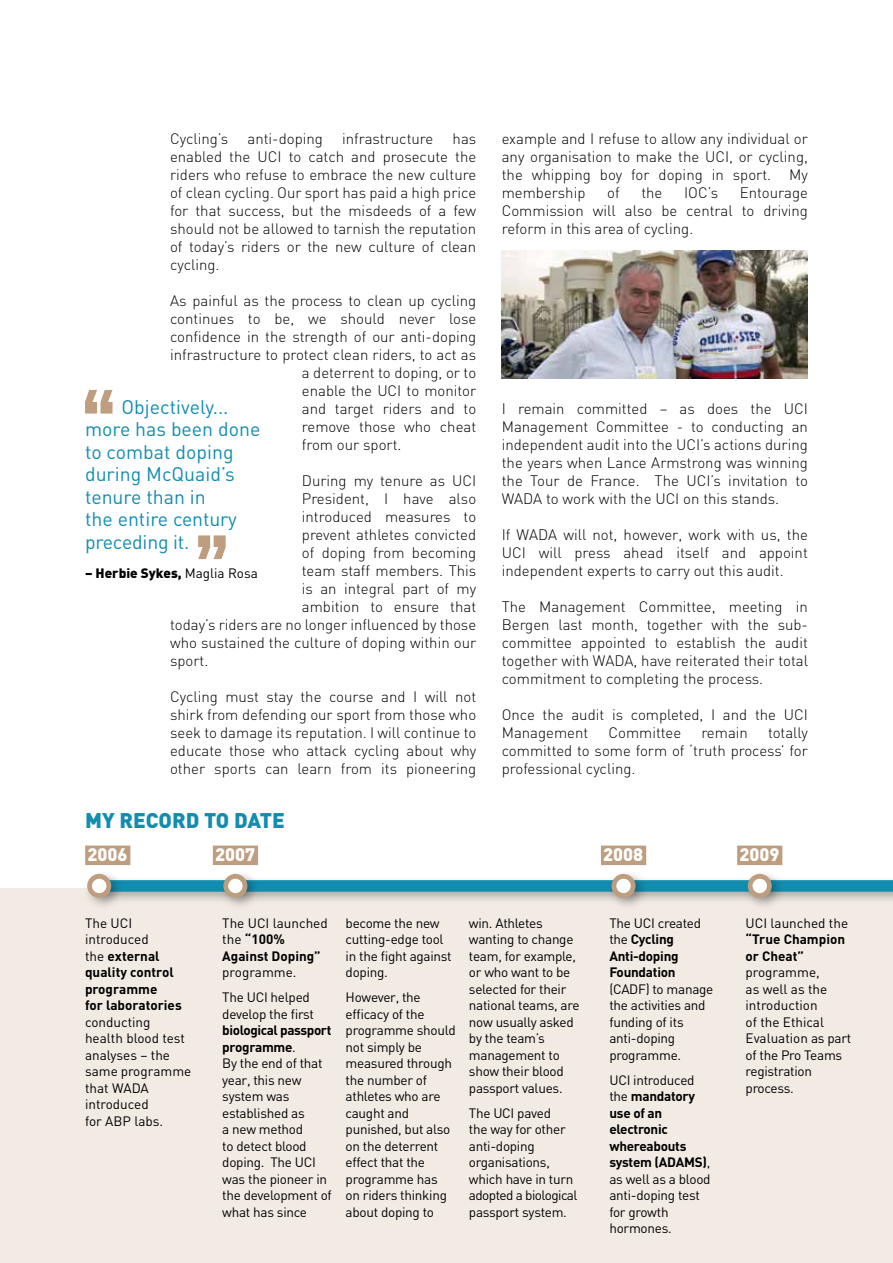
<style>
.page{position:relative;width:893px;height:1263px;background:#fff}
.page>*{position:absolute;margin:0;border:0;box-sizing:border-box;transform-origin:0 0}
.t1{font:900 21px "DIN";color:#128daf}
.t2{font:19.5px/22.5px "DIN";color:#128daf}
.t3{font:900 18px "DIN";color:#fff}
.t4{font:300 15px/18px "DIN";color:#000;text-align:justify}
.t5{font:13.5px/16.5px "DIN";letter-spacing:-.02em;color:#000}
.t6{font:700 13.5px/16.5px "DIN";color:#000}
.t7{font:13.5px/16.5px "DIN";color:#000}
.t8{font:700 13.5px/16.5px "DIN";letter-spacing:-.02em;color:#000}
.t9{font:900 13.5px "DIN";color:#000}
.s1{font-weight:400}
.s2{font-weight:700}
</style>
<div class="page">
<div style="left:0;top:888px;width:893px;height:375px;background:#f2ebe4"></div>
<div style="left:85px;top:845px;width:45px;height:20px;background:#bf9e80"></div>
<div style="left:601px;top:845px;width:45px;height:20px;background:#bf9e80"></div>
<div style="left:737px;top:845px;width:45px;height:20px;background:#bf9e80"></div>
<div style="left:93px;top:875px;width:800px;height:30px;background:#000;opacity:.3"></div>
<svg style="left:124px;top:879px;width:769px;height:14px;background:#3499b4"></svg>
<div style="left:82px;top:869px;width:42px;height:42px;background:#000;opacity:.3"></div>
<div style="left:90px;top:876px;width:19px;height:19px;background:#fff;border-radius:50%"></div>
<div style="left:87px;top:874px;width:24px;height:24px;border:5px solid #bf9e80;border-radius:50%"></div>
<div style="left:607px;top:869px;width:41px;height:42px;background:#000;opacity:.3"></div>
<div style="left:614px;top:876px;width:19px;height:19px;background:#fff;border-radius:50%"></div>
<div style="left:612px;top:874px;width:24px;height:24px;border:5px solid #bf9e80;border-radius:50%"></div>
<div style="left:743px;top:869px;width:42px;height:42px;background:#000;opacity:.3"></div>
<div style="left:750px;top:876px;width:19px;height:19px;background:#fff;border-radius:50%"></div>
<div style="left:748px;top:874px;width:24px;height:24px;border:5px solid #bf9e80;border-radius:50%"></div>
<div style="left:219px;top:869px;width:41px;height:42px;background:#000;opacity:.3"></div>
<div style="left:226px;top:876px;width:19px;height:19px;background:#fff;border-radius:50%"></div>
<div style="left:223px;top:874px;width:24px;height:24px;border:5px solid #bf9e80;border-radius:50%"></div>
<div style="left:213px;top:845px;width:45px;height:20px;background:#bf9e80"></div>
<svg style="left:85px;top:390px;width:28px;height:23px"></svg>
<svg style="left:198px;top:535px;width:28px;height:24px"></svg>
<img style="left:502px;top:251px;width:306px;height:127px">
<p class="t4" style="left:170px;top:129px;width:60px">Cycling’s</p>
<p class="t4" style="left:248px;top:129px;width:77px">anti-doping</p>
<p class="t4" style="left:342px;top:129px;width:93px">infrastructure</p>
<p class="t4" style="left:170px;top:129px;width:308px;text-indent:282px">has enabled the UCI to catch and prosecute the riders who refuse to embrace the new culture of clean cycling. Our sport has paid a high price for that success, but the misdeeds of a few should not be allowed to tarnish the reputation of today’s riders or the new culture of clean cycling.</p>
<p class="t4" style="left:170px;top:291px;width:308px">As painful as the process to clean up cycling</p>
<p class="t4" style="left:170px;top:309px;width:308px">continues to be, we should never lose</p>
<p class="t4" style="left:170px;top:327px;width:308px">confidence in the strength of our anti-doping</p>
<p class="t4" style="left:170px;top:345px;width:308px">infrastructure to protect clean riders, to act as</p>
<p class="t4" style="left:302px;top:363px;width:176px">a deterrent to doping, or to</p>
<p class="t4" style="left:302px;top:381px;width:176px">enable the UCI to monitor</p>
<p class="t4" style="left:302px;top:399px;width:176px">and target riders and to</p>
<p class="t4" style="left:302px;top:417px;width:176px">remove those who cheat</p>
<p class="t4" style="left:302px;top:435px;width:101px">from our sport.</p>
<p class="t4" style="left:302px;top:471px;width:176px">During my tenure as UCI</p>
<p class="t4" style="left:302px;top:489px;width:176px">President, I have also</p>
<p class="t4" style="left:302px;top:507px;width:176px">introduced measures to</p>
<p class="t4" style="left:302px;top:525px;width:176px">prevent athletes convicted</p>
<p class="t4" style="left:302px;top:543px;width:176px">of doping from becoming</p>
<p class="t4" style="left:302px;top:561px;width:176px">team staff members. This</p>
<p class="t4" style="left:302px;top:579px;width:176px">is an integral part of my</p>
<p class="t4" style="left:302px;top:597px;width:176px">ambition to ensure that</p>
<p class="t4" style="left:170px;top:615px;width:308px">today’s riders are no longer influenced by those</p>
<p class="t4" style="left:170px;top:633px;width:308px">who sustained the culture of doping within our</p>
<p class="t4" style="left:170px;top:651px;width:40px">sport.</p>
<p class="t4" style="left:170px;top:687px;width:308px">Cycling must stay the course and I will not shirk from defending our sport from those who seek to damage its reputation. I will continue to educate those who attack cycling about why other sports can learn from its pioneering</p>
<h2 class="t2" style="left:85px;top:395px;width:177px;text-indent:37px">Objectively... more has been done to combat doping during McQuaid’s tenure than in<br>the entire century preceding it.</h2>
<p class="t9" style="left:85px;top:564px;width:174px">– HERBIE SYKES, <span class="s1">Maglia Rosa</span></p>
<h1 class="t1" style="left:85px;top:806px;width:201px">MY RECORD TO DATE</h1>
<p class="t3" style="left:87px;top:843px;width:42px">2006</p>
<p class="t3" style="left:215px;top:843px;width:42px">2007</p>
<p class="t4" style="left:502px;top:129px;width:308px">example and I refuse to allow any individual or any organisation to make the UCI, or cycling, the whipping boy for doping in sport. My membership</p>
<p class="t4" style="left:607px;top:183px;width:14px">of</p>
<p class="t4" style="left:641px;top:183px;width:23px">the</p>
<p class="t4" style="left:684px;top:183px;width:35px">IOC’s</p>
<p class="t4" style="left:502px;top:183px;width:308px;text-indent:238px">Entourage Commission will also be central to driving reform in this area of cycling.</p>
<p class="t4" style="left:502px;top:399px;width:308px">I remain committed – as does the UCI Management Committee - to conducting an independent audit into the UCI’s actions during the years when Lance Armstrong was winning the Tour de France. The UCI’s invitation to WADA to work with the UCI on this stands.</p>
<p class="t4" style="left:502px;top:525px;width:308px">If WADA will not, however, work with us, the UCI will press ahead itself and appoint independent experts to carry out this audit.</p>
<p class="t4" style="left:502px;top:597px;width:308px">The Management Committee, meeting in Bergen last month, together with the sub&shy;committee appointed to establish the audit together with WADA, have reiterated their total commitment to completing the process.</p>
<p class="t4" style="left:502px;top:705px;width:308px">Once the audit is completed, I and the UCI<br>Management</p>
<p class="t4" style="left:608px;top:723px;width:74px">Committee</p>
<p class="t4" style="left:701px;top:723px;width:48px">remain</p>
<p class="t4" style="left:502px;top:723px;width:308px;text-indent:266px">totally committed to some form of ‘truth process’ for professional cycling.</p>
<p class="t3" style="left:603px;top:843px;width:42px">2008</p>
<p class="t3" style="left:739px;top:843px;width:42px">2009</p>
<p class="t6" style="left:85px;top:914px;width:98px"><span class="s1">The UCI introduced<br>the</span> external quality control programme<br>for laboratories</p>
<p class="t7" style="left:85px;top:1013px;width:108px">conducting health blood test analyses – the same programme that WADA introduced<br>for ABP labs.</p>
<p class="t6" style="left:222px;top:914px;width:107px"><span class="s1">The UCI launched the</span> “100%<br>Against Doping”</p>
<p class="t5" style="left:222px;top:960px;width:89px;line-height:25px">programme.<br>The UCI helped</p>
<p class="t5" style="left:222px;top:1005px;width:93px">develop the first</p>
<p class="t5" style="left:222px;top:1022px;width:111px"><span class="s2">biological passport programme</span>.<br>By the end of that year, this new system was established as<br>a new method<br>to detect blood doping. The UCI was the pioneer in the development of what has since</p>
<p class="t5" style="left:346px;top:914px;width:108px">become the new cutting-edge tool in the fight against doping.</p>
<p class="t5" style="left:346px;top:989px;width:112px">H owever, the efficacy of the programme should not simply be measured through the number of athletes who are caught and punished, but also on the deterrent effect that the programme has<br>on riders thinking about doping to</p>
<p class="t5" style="left:469px;top:914px;width:112px">win. Athletes wanting to change team, for example, or who want to be selected for their national teams, are now usually asked by the team’s management to show their blood passport values.</p>
<p class="t5" style="left:469px;top:1104px;width:110px">The U CI paved<br>the way for other anti-doping organisations, which have in turn adopted a biological passport system.</p>
<p class="t8" style="left:609px;top:914px;width:93px"><span class="s1">The U CI created the</span> Cycling<br>Anti-doping<br>Foundation</p>
<p class="t5" style="left:609px;top:980px;width:106px">(CADF) to manage the activities and funding of its anti-doping programme.</p>
<p class="t5" style="left:609px;top:1071px;width:103px">UCI introduced the <span class="s2">mandatory use of an electronic whereabouts system (ADAMS)</span>, as well as a blood anti-doping test for growth hormones.</p>
<p class="t7" style="left:746px;top:914px;width:104px">UCI launched the</p>
<p class="t6" style="left:746px;top:930px;width:101px">“True Champion or Cheat”</p>
<p class="t5" style="left:746px;top:964px;width:107px">programme,<br>as well as the introduction<br>of the Ethical<br>Evaluation as part of the Pro Teams registration process.</p>
</div>
